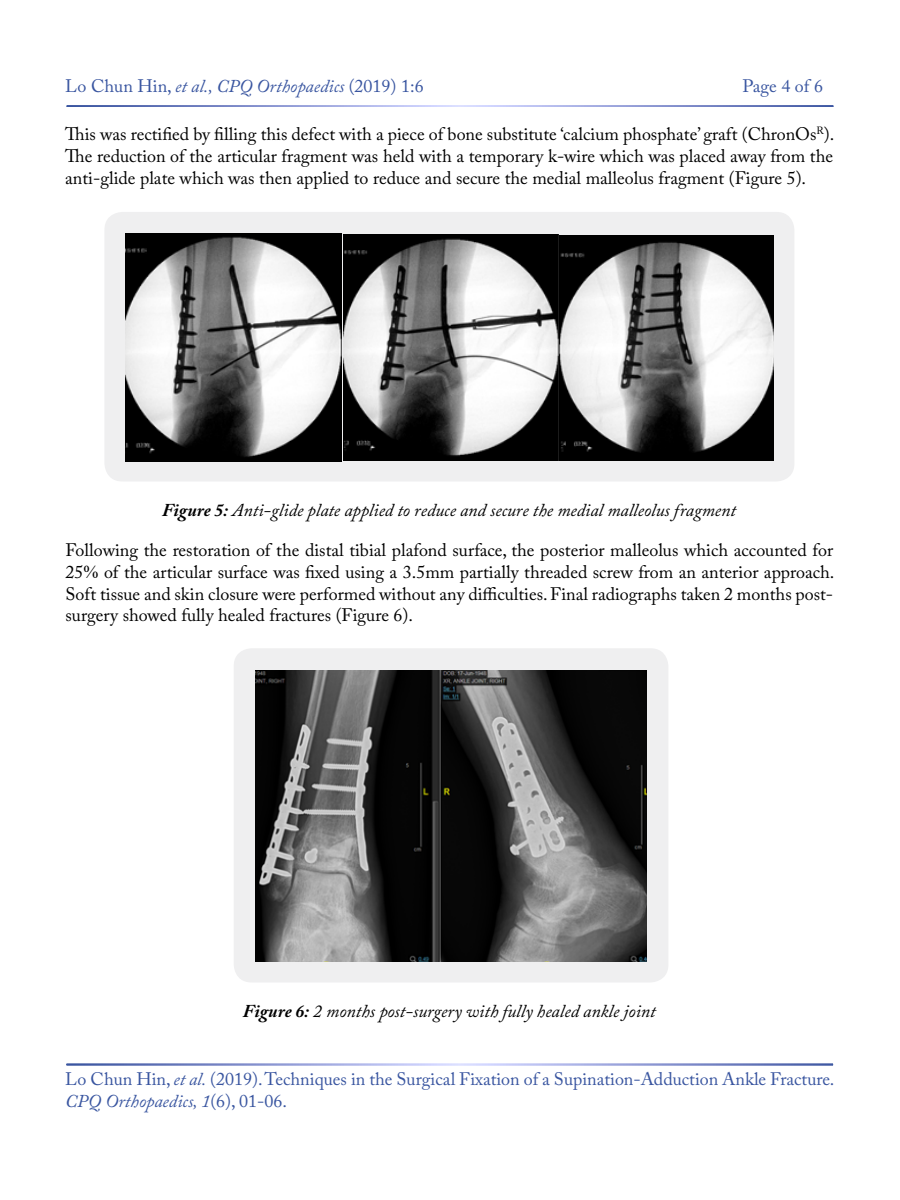
<style>
.page{position:relative;width:900px;height:1200px;background:#fff}
.page>*{position:absolute;margin:0;border:0;box-sizing:border-box;transform-origin:0 0}
.t1{font:18px/21.6px "Adobe Caslon Pro";color:#000;text-align:justify}
.t2{font:18px/21.6px "Adobe Caslon Pro";color:#3955a0}
.t3{font:italic 18px "Adobe Caslon Pro";color:#000}
.t4{font:italic 18px "Adobe Caslon Pro";color:#3955a0}
.s1{font-style:normal}
.s2{font-weight:700}
.s3{font-family:"Times New Roman"}
.s4{font-style:italic}
</style>
<div class="page">
<div style="left:234px;top:648px;width:434px;height:335px;background:#efeff0;border-radius:18px"></div>
<div style="left:104px;top:212px;width:690px;height:270px;background:#efeff0;border-radius:18px"></div>
<img style="left:126px;top:234px;width:432px;height:227px">
<img style="left:560px;top:235px;width:213px;height:225px">
<img style="left:255px;top:670px;width:392px;height:291px">
<p class="t4" style="left:65px;top:75px;width:360px"><span class="s1">Lo Chun Hin,</span> et al., CPQ Orthopaedics <span class="s1">(2019) 1:6</span></p>
<p class="t2" style="left:742px;top:75px;width:82px">Page 4 of 6</p>
<p class="t1" style="left:65px;top:123px;width:770px">This was rectified by filling this defect with a piece of bone substitute ‘calcium phosphate’ graft (ChronOs<sup>R</sup>).<br>The reduction of the articular fragment was held with a temporary k-wire which was placed away from the anti-glide plate which was then applied to reduce and secure the medial malleolus fragment (Figure 5).</p>
<p class="t3" style="left:162px;top:499px;width:576px"><span class="s2">Figure 5:</span> Anti-glide plate applied to reduce and secure the medial malleolus fragment</p>
<p class="t1" style="left:66px;top:539px;width:770px">Following the restoration of the distal tibial plafond surface, the posterior malleolus which accounted for 25<span class="s3">%</span> of the articular surface was fixed using a 3.5mm partially threaded screw from an anterior approach.<br>Soft tissue and skin closure were performed without any difficulties. Final radiographs taken 2 months post&shy;surgery showed fully healed fractures (Figure 6).</p>
<p class="t3" style="left:243px;top:1001px;width:414px"><span class="s2">Figure 6:</span> 2 months post-surgery with fully healed ankle joint</p>
<p class="t2" style="left:65px;top:1068px;width:771px">Lo Chun Hin, <span class="s4">et al.</span> (2019). Techniques in the Surgical Fixation of a Supination-Adduction Ankle Fracture.<br><span class="s4">CPQ Orthopaedics, 1</span>(6), 01-06.</p>
</div>
